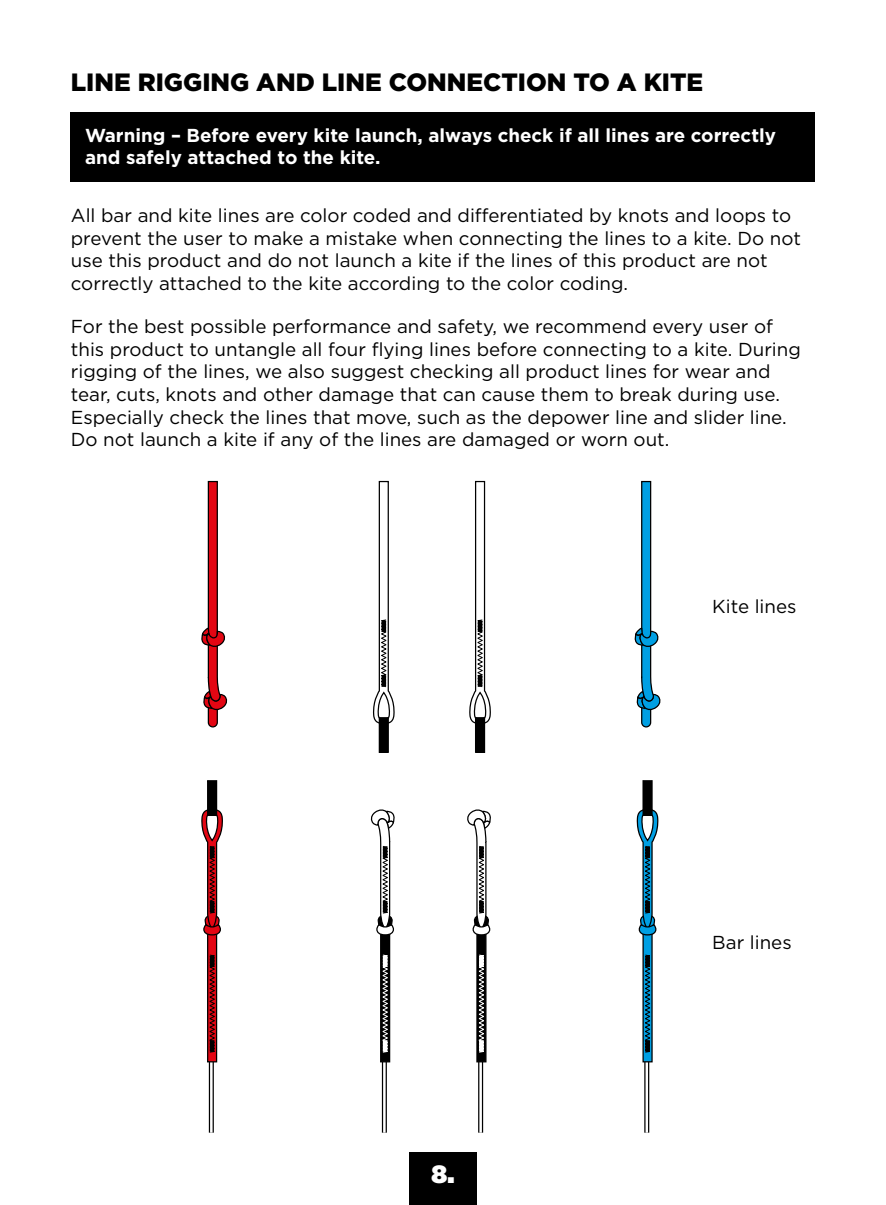
<style>
.page{position:relative;width:886px;height:1205px;background:#fff}
.page>*{position:absolute;margin:0;border:0;box-sizing:border-box;transform-origin:0 0}
.t1{font:900 25px "Gotham";color:#000}
.t2{font:900 25px "Gotham";color:#fff}
.t3{font:18.75px/22.5px "Gotham";color:#000}
.t4{font:700 18.75px/22.5px "Gotham";color:#fff}
</style>
<div class="page">
<div style="left:409px;top:1152px;width:68px;height:53px;background:#000"></div>
<div style="left:71px;top:113px;width:744px;height:69px;background:#000"></div>
<svg style="left:209px;top:1063px;width:5px;height:69px"></svg>
<hr style="left:210px;top:1061px;width:3px;height:71px;background:#fff">
<div style="left:208px;top:781px;width:9px;height:34px;background:#000"></div>
<div style="left:207px;top:780px;width:10px;height:36px;border:1px solid #000"></div>
<svg style="left:201px;top:808px;width:22px;height:255px"></svg>
<svg style="left:644px;top:1063px;width:5px;height:69px"></svg>
<hr style="left:645px;top:1061px;width:3px;height:71px;background:#fff">
<div style="left:643px;top:781px;width:9px;height:34px;background:#000"></div>
<div style="left:642px;top:780px;width:11px;height:36px;border:1px solid #000"></div>
<svg style="left:636px;top:808px;width:23px;height:255px"></svg>
<svg style="left:382px;top:1063px;width:5px;height:69px"></svg>
<hr style="left:383px;top:1061px;width:3px;height:71px;background:#fff">
<svg style="left:370px;top:809px;width:25px;height:254px"></svg>
<div style="left:379px;top:718px;width:9px;height:34px;background:#000"></div>
<div style="left:379px;top:717px;width:10px;height:36px;border:1px solid #000"></div>
<svg style="left:373px;top:481px;width:22px;height:244px"></svg>
<svg style="left:478px;top:1063px;width:5px;height:69px"></svg>
<hr style="left:479px;top:1061px;width:3px;height:71px;background:#fff">
<svg style="left:467px;top:809px;width:24px;height:254px"></svg>
<div style="left:476px;top:718px;width:8px;height:34px;background:#000"></div>
<div style="left:475px;top:717px;width:10px;height:36px;border:1px solid #000"></div>
<svg style="left:469px;top:481px;width:22px;height:244px"></svg>
<svg style="left:201px;top:481px;width:27px;height:247px"></svg>
<svg style="left:634px;top:481px;width:26px;height:247px"></svg>
<h1 class="t1" style="left:71px;top:65px;width:634px">LINE RIGGING AND LINE CONNECTION TO A KITE</h1>
<p class="t4" style="left:85px;top:124px;width:692px">Warning – Before every kite launch, always check if all lines are correctly and safely attached to the kite.</p>
<p class="t3" style="left:71px;top:204px;width:732px">All bar and kite lines are color coded and differentiated by knots and loops to prevent the user to make a mistake when connecting the lines to a kite. Do not use this product and do not launch a kite if the lines of this product are not correctly attached to the kite according to the color coding.</p>
<p class="t3" style="left:71px;top:315px;width:731px">For the best possible performance and safety, we recommend every user of this product to untangle all four flying lines before connecting to a kite. During rigging of the lines, we also suggest checking all product lines for wear and tear, cuts, knots and other damage that can cause them to break during use.<br>Especially check the lines that move, such as the depower line and slider line.<br>Do not launch a kite if any of the lines are damaged or worn out.</p>
<p class="t3" style="left:712px;top:594px;width:86px">Kite lines</p>
<h1 class="t2" style="left:432px;top:1156px;width:24px">8.</h1>
<p class="t3" style="left:712px;top:931px;width:81px">Bar lines</p>
</div>
